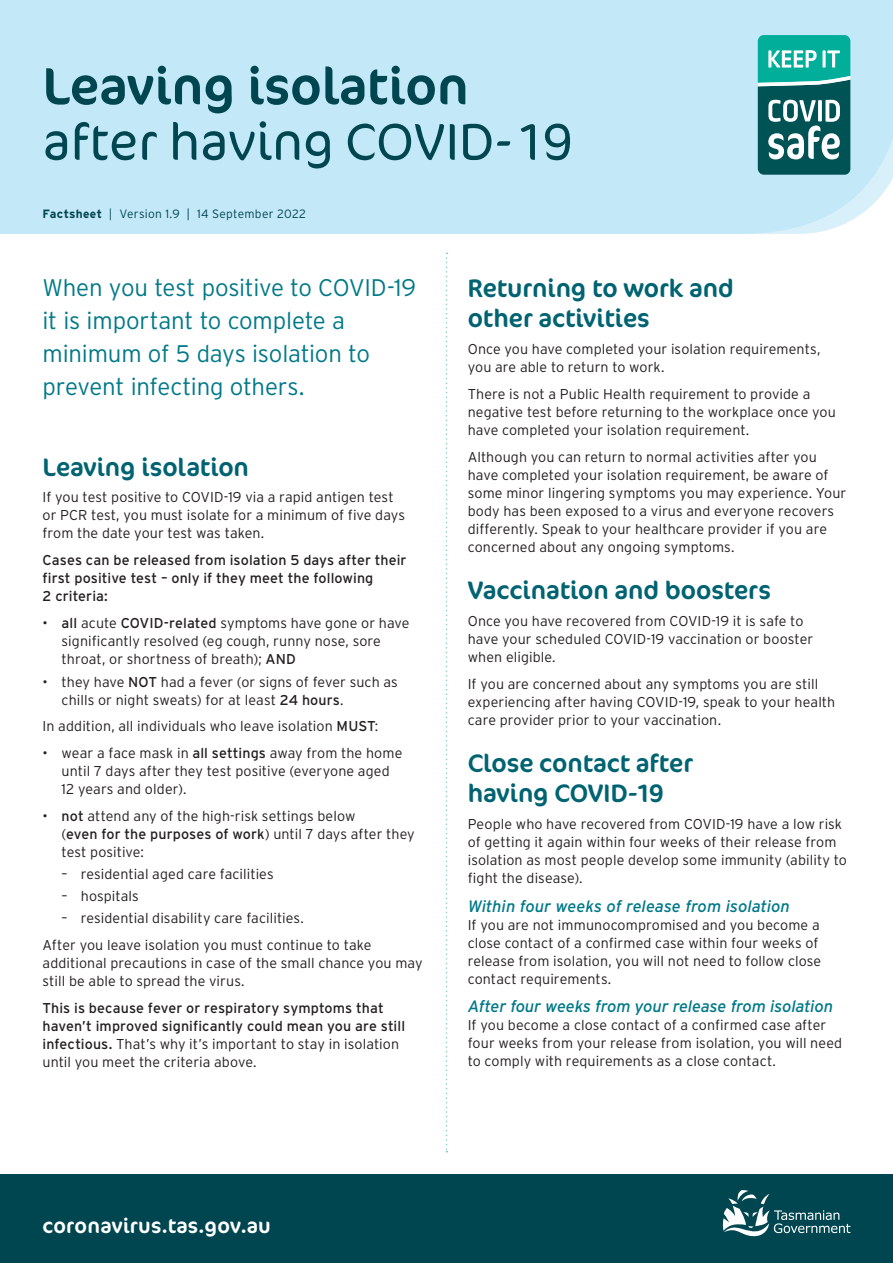
<style>
.page{position:relative;width:893px;height:1263px;background:#fff}
.page>*{position:absolute;margin:0;border:0;box-sizing:border-box;transform-origin:0 0}
.t1{font:300 52.5px/55.5px "Cocon Pro";color:#004650}
.t2{font:25.5px/30px "Cocon Pro";letter-spacing:-.005em;color:#006372}
.Introduction{font:300 24px/33px "Interstate";letter-spacing:-.01em;color:#007988}
.t3{font:21px "Cocon Pro";letter-spacing:.01em;color:#fff}
.t4{font:italic 16.5px "Interstate";letter-spacing:-.01em;color:#007988}
.Body{font:300 14.25px/18px "Interstate";letter-spacing:.005em;color:#231f20}
.Body-2{font:14.25px/18px "Interstate";letter-spacing:.005em;color:#231f20}
.Version{font:300 12px "Interstate";letter-spacing:.025em;color:#004650}
.s1{font-weight:400}
.s2{font-weight:700}
.s3{font-weight:300}
</style>
<div class="page">
<div style="left:0;top:0;width:893px;height:234px;background:#c3e8f7"></div>
<div style="left:0;top:1174px;width:893px;height:89px;background:#004650"></div>
<svg style="left:722px;top:1190px;width:128px;height:47px"></svg>
<svg style="left:758px;top:35px;width:92px;height:140px"></svg>
<svg style="left:446px;top:253px;width:1px;height:899px"></svg>
<h1 class="t1" style="left:43px;top:58px;width:532px"><span class="s1">Leaving isolation </span>after having COVID-19</h1>
<p class="Version" style="left:43px;top:207px;width:265px"><span class="s2">Factsheet</span> | Version 1.9 | 14 September 2022</p>
<p class="Introduction" style="left:43px;top:270px;width:375px">When you test positive to COVID-19 it is important to complete a minimum of 5 days isolation to prevent infecting others.</p>
<h2 class="t2" style="left:43px;top:452px;width:208px">Leaving isolation</h2>
<p class="Body" style="left:43px;top:488px;width:364px">If you test positive to COVID-19 via a rapid antigen test or PCR test, you must isolate for a minimum of five days from the date your test was taken.</p>
<p class="Body-2" style="left:43px;top:551px;width:366px">Cases can be released from isolation 5 days after their first positive test – only if they meet the following<br>2 criteria:</p>
<p class="Body" style="left:62px;top:614px;width:349px;text-indent:-19px">• <span class="s1">all</span> acute <span class="s1">COVID-related</span> symptoms have gone or have significantly resolved (eg cough, runny nose, sore throat, or shortness of breath); <span class="s1">AND</span></p>
<p class="Body" style="left:62px;top:672px;width:338px;text-indent:-19px">• they have <span class="s1">NOT</span> had a fever (or signs of fever such as chills or night sweats) for at least <span class="s1">24 hours</span>.</p>
<p class="Body" style="left:43px;top:717px;width:337px">In addition, all individuals who leave isolation <span class="s1">MUST</span>:</p>
<p class="Body" style="left:62px;top:744px;width:342px;text-indent:-19px">• wear a face mask in <span class="s1">all settings</span> away from the home until 7 days after they test positive (everyone aged<br>12 years and older).</p>
<p class="Body" style="left:62px;top:806px;width:355px;text-indent:-19px">• <span class="s1">not</span> attend any of the high-risk settings below<br>(<span class="s1">even for the purposes of work</span>) until 7 days after they test positive:</p>
<p class="Body" style="left:62px;top:865px;width:214px">– residential aged care facilities</p>
<p class="Body" style="left:62px;top:887px;width:79px">– hospitals</p>
<p class="Body" style="left:62px;top:909px;width:244px">– residential disability care facilities.</p>
<p class="Body" style="left:43px;top:936px;width:382px">After you leave isolation you must continue to take additional precautions in case of the small chance you may still be able to spread the virus.</p>
<p class="Body-2" style="left:43px;top:999px;width:364px">This is because fever or respiratory symptoms that haven’t improved significantly could mean you are still infectious. <span class="s3">That’s why it’s important to stay in isolation until you meet the criteria above.</span></p>
<h2 class="t2" style="left:468px;top:273px;width:267px">Returning to work and other activities</h2>
<p class="Body" style="left:468px;top:340px;width:354px">Once you have completed your isolation requirements, you are able to return to work.</p>
<p class="Body" style="left:468px;top:385px;width:369px">There is not a Public Health requirement to provide a negative test before returning to the workplace once you have completed your isolation requirement.</p>
<p class="Body" style="left:468px;top:448px;width:380px">Although you can return to normal activities after you have completed your isolation requirement, be aware of some minor lingering symptoms you may experience. Your body has been exposed to a virus and everyone recovers differently. Speak to your healthcare provider if you are concerned about any ongoing symptoms.</p>
<h2 class="t2" style="left:468px;top:575px;width:305px">Vaccination and boosters</h2>
<p class="Body" style="left:468px;top:612px;width:347px">Once you have recovered from COVID-19 it is safe to have your scheduled COVID-19 vaccination or booster when eligible.</p>
<p class="Body" style="left:468px;top:675px;width:369px">If you are concerned about any symptoms you are still experiencing after having COVID-19, speak to your health care provider prior to your vaccination.</p>
<h2 class="t2" style="left:468px;top:748px;width:227px">Close contact after having COVID-19</h2>
<p class="Body" style="left:468px;top:815px;width:381px">People who have recovered from COVID-19 have a low risk of getting it again within four weeks of their release from isolation as most people develop some immunity (ability to fight the disease).</p>
<h4 class="t4" style="left:468px;top:897px;width:324px">Within four weeks of release from isolation</h4>
<p class="Body" style="left:468px;top:915px;width:355px">If you are not immunocompromised and you become a close contact of a confirmed case within four weeks of release from isolation, you will not need to follow close contact requirements.</p>
<h4 class="t4" style="left:468px;top:997px;width:367px">After four weeks from your release from isolation</h4>
<p class="Body" style="left:468px;top:1016px;width:376px">If you become a close contact of a confirmed case after four weeks from your release from isolation, you will need to comply with requirements as a close contact.</p>
<h3 class="t3" style="left:43px;top:1212px;width:230px">coronavirus.tas.gov.au</h3>
</div>
